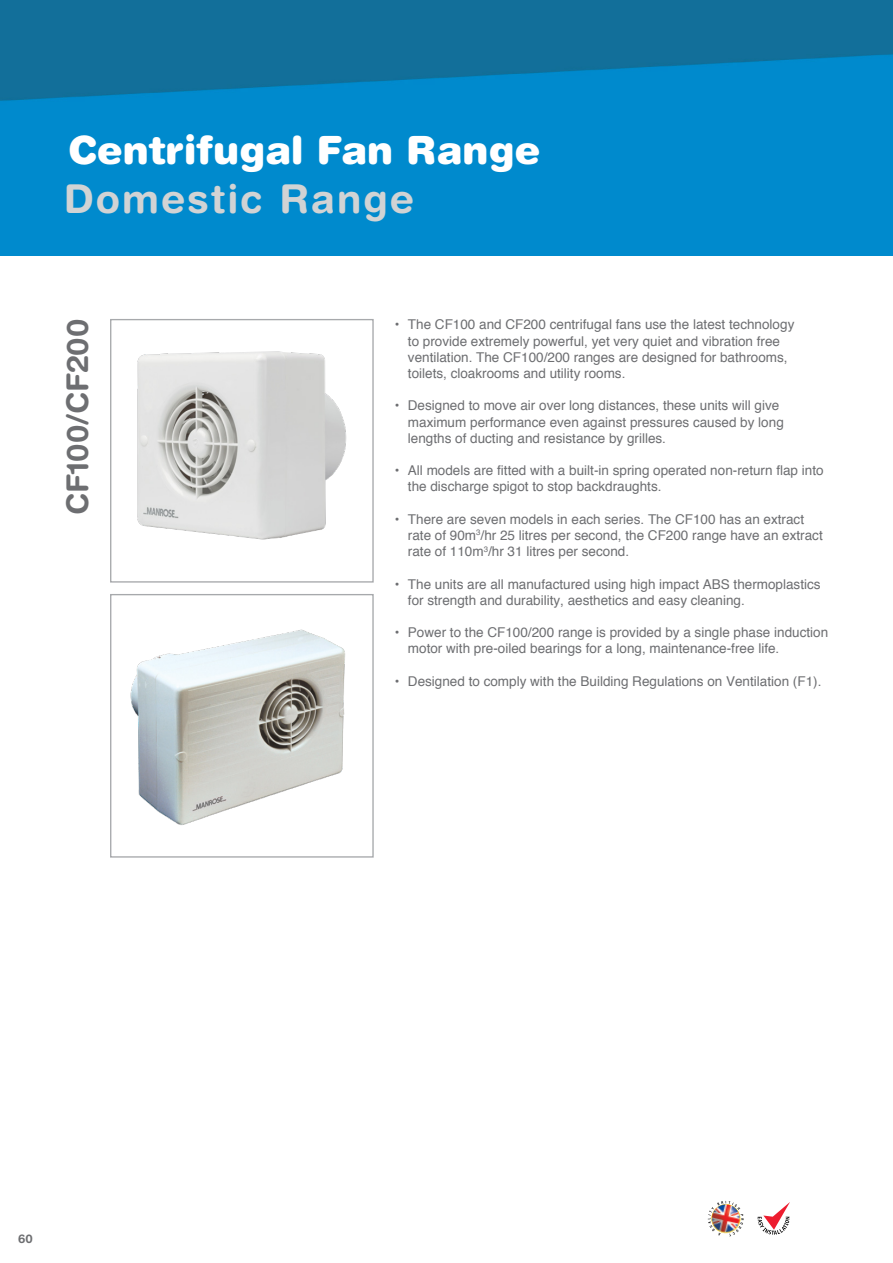
<style>
.page{position:relative;width:893px;height:1263px;background:#fff}
.page>*{position:absolute;margin:0;border:0;box-sizing:border-box;transform-origin:0 0}
.t1{font:700 39.75px "Helvetica Rounded";letter-spacing:.05em;color:#d1d3d4}
.t2{font:900 39px "Helvetica Rounded";color:#fff}
.t3{font:700 30px "Helvetica Rounded";color:#6d6e71}
.t4{font:13.5px/16.2px "Helvetica";color:#6d6e71}
.t5{font:700 12px "Helvetica Rounded";color:#6d6e71}
</style>
<div class="page">
<svg style="left:708px;top:1201px;width:36px;height:35px"></svg>
<img style="left:710px;top:1204px;width:31px;height:30px">
<svg style="left:758px;top:1202px;width:32px;height:33px"></svg>
<img style="left:0;top:0;width:893px;height:255px">
<img style="left:137px;top:351px;width:210px;height:189px">
<div style="left:110px;top:319px;width:264px;height:264px;border:1px solid #a7a9ac"></div>
<div style="left:110px;top:594px;width:264px;height:264px;background:#fff;border:1px solid #a7a9ac"></div>
<img style="left:130px;top:629px;width:215px;height:196px">
<h2 class="t2" style="left:68px;top:125px;width:474px">Centrifugal Fan Range</h2>
<h1 class="t1" style="left:64px;top:175px;width:352px">Domestic Range</h1>
<h3 class="t3" style="left:59px;top:515px;width:197px;rotate:-90deg">CF100/CF200</h3>
<p class="t4" style="left:408px;top:316px;width:388px;text-indent:-13px">• The CF100 and CF200 centrifugal fans use the latest technology to provide extremely powerful, yet very quiet and vibration free ventilation. The CF100/200 ranges are designed for bathrooms, toilets, cloakrooms and utility rooms.</p>
<p class="t4" style="left:408px;top:397px;width:377px;text-indent:-13px">• Designed to move air over long distances, these units will give maximum performance even against pressures caused by long lengths of ducting and resistance by grilles.</p>
<p class="t4" style="left:408px;top:462px;width:417px;text-indent:-13px">• All models are fitted with a built-in spring operated non-return flap into the discharge spigot to stop backdraughts.</p>
<p class="t4" style="left:408px;top:511px;width:416px;text-indent:-13px">• There are seven models in each series. The CF100 has an extract rate of 90m<sup>3</sup>/hr 25 litres per second, the CF200 range have an extract rate of 110m<sup>3</sup>/hr 31 litres per second.</p>
<p class="t4" style="left:408px;top:575px;width:414px;text-indent:-13px">• The units are all manufactured using high impact ABS thermoplastics for strength and durability, aesthetics and easy cleaning.</p>
<p class="t4" style="left:408px;top:624px;width:422px;text-indent:-13px">• Power to the CF100/200 range is provided by a single phase induction motor with pre-oiled bearings for a long, maintenance-free life.</p>
<p class="t4" style="left:395px;top:673px;width:428px">• Designed to comply with the Building Regulations on Ventilation (F1).</p>
<p class="t5" style="left:18px;top:1231px;width:16px">60</p>
</div>
